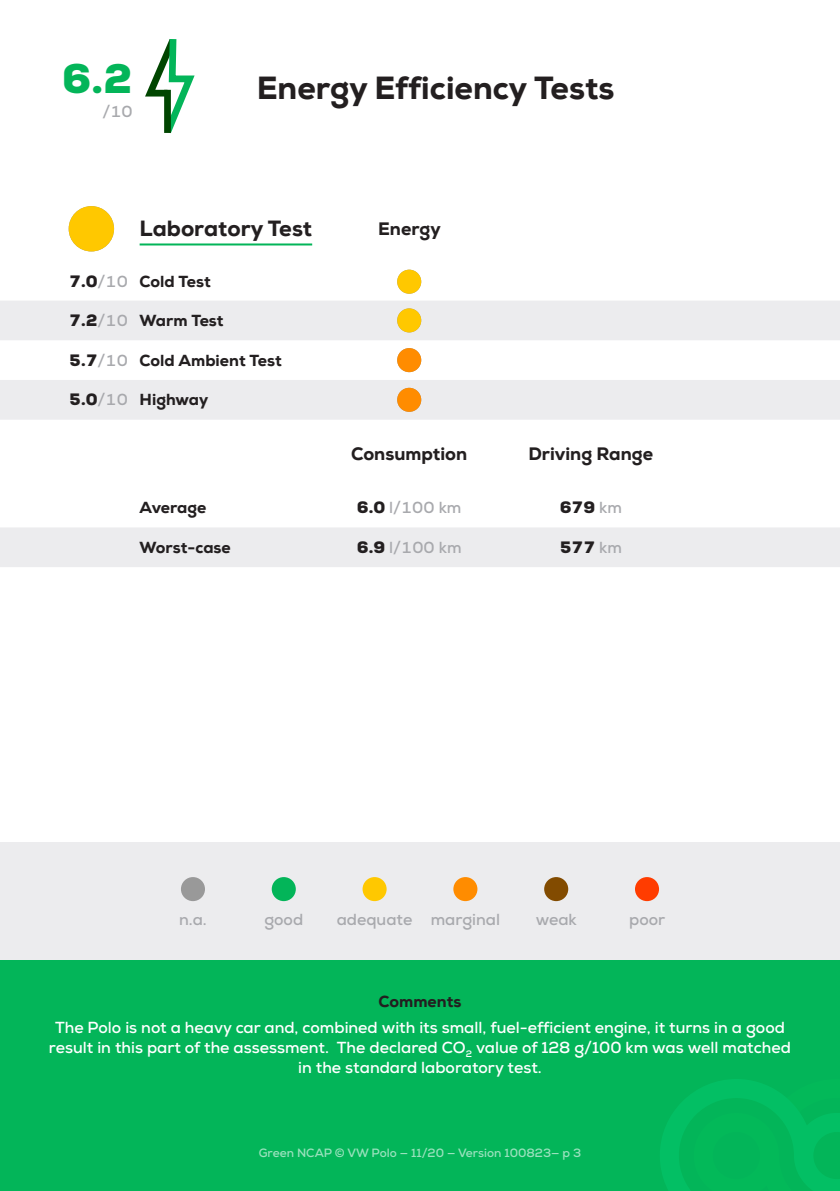
<style>
.page{position:relative;width:840px;height:1191px;background:#fff}
.page>*{position:absolute;margin:0;border:0;box-sizing:border-box;transform-origin:0 0}
.t1{font:900 40px "Nexa";color:#03b559}
.Testtitle{font:800 32px "Nexa";color:#231f20}
.TestSubtitle{font:800 22px "Nexa";color:#231f20}
.TestCategory{font:800 18px "Nexa";color:#231f20}
.CommentsBody{font:700 16px/20px "Nexa";color:#fff;text-align:center}
.t2{font:700 16px "Nexa";color:#a8a9ad}
.Testname{font:800 16px "Nexa";color:#231f20}
.t3{font:900 16px "Nexa";color:#231f20}
.CommentsTitle{font:800 16px "Nexa";color:#231f20}
.AdditionalInfo{font:700 12px "Nexa";color:#9ae1bd}
.s1{font-weight:700;color:#a8a9ad}
.s2{font-weight:900;color:#231f20}
</style>
<div class="page">
<div style="left:0;top:960px;width:839px;height:231px;background:#03b559"></div>
<div style="left:0;top:842px;width:839px;height:118px;background:#ececee"></div>
<svg style="left:660px;top:1079px;width:179px;height:112px"></svg>
<div style="left:181px;top:877px;width:24px;height:24px;background:#999;border-radius:50%"></div>
<div style="left:271px;top:877px;width:24px;height:24px;background:#03b559;border-radius:50%"></div>
<div style="left:362px;top:877px;width:24px;height:24px;background:#ffc800;border-radius:50%"></div>
<div style="left:453px;top:877px;width:24px;height:24px;background:#ff8c00;border-radius:50%"></div>
<div style="left:544px;top:877px;width:24px;height:24px;background:#824b00;border-radius:50%"></div>
<div style="left:634px;top:877px;width:24px;height:24px;background:#ff3c00;border-radius:50%"></div>
<svg style="left:145px;top:39px;width:50px;height:95px"></svg>
<div style="left:164px;top:90px;width:7px;height:43px;background:#004500"></div>
<svg style="left:0;top:301px;width:839px;height:266px"></svg>
<svg style="left:69px;top:206px;width:45px;height:45px;fill:#ffc800"></svg>
<hr style="left:139px;top:243px;width:173px;height:2px;background:#03b559">
<svg style="left:397px;top:270px;width:24px;height:24px"></svg>
<svg style="left:397px;top:308px;width:24px;height:24px"></svg>
<div style="left:397px;top:348px;width:24px;height:24px;background:#ff8c00"></div>
<svg style="left:397px;top:388px;width:24px;height:24px"></svg>
<div style="left:69px;top:431px;width:45px;height:45px;background:#fff;border-radius:50%"></div>
<p class="t1" style="left:62px;top:52px;width:73px">6.2</p>
<p class="t2" style="left:102px;top:101px;width:32px">/10</p>
<p class="Testtitle" style="left:257px;top:68px;width:359px">Energy Efficiency Tests</p>
<p class="TestSubtitle" style="left:139px;top:215px;width:174px">Laboratory Test</p>
<p class="TestCategory" style="left:378px;top:217px;width:64px">Energy</p>
<p class="t3" style="left:69px;top:271px;width:60px">7.0<span class="s1">/10</span></p>
<p class="Testname" style="left:139px;top:271px;width:73px">Cold Test</p>
<p class="t3" style="left:69px;top:310px;width:60px">7.2<span class="s1">/10</span></p>
<p class="Testname" style="left:139px;top:310px;width:85px">Warm Test</p>
<p class="t3" style="left:69px;top:349px;width:60px">5.7<span class="s1">/10</span></p>
<p class="Testname" style="left:139px;top:350px;width:143px">Cold Ambient Test</p>
<p class="t3" style="left:69px;top:389px;width:60px">5.0<span class="s1">/10</span></p>
<p class="Testname" style="left:139px;top:390px;width:70px">Highway</p>
<p class="TestCategory" style="left:351px;top:442px;width:117px">Consumption</p>
<p class="TestCategory" style="left:528px;top:442px;width:126px">Driving Range</p>
<p class="Testname" style="left:139px;top:497px;width:68px">Average</p>
<p class="t2" style="left:357px;top:497px;width:106px"><span class="s2">6.0</span> l/100 km</p>
<p class="t3" style="left:559px;top:497px;width:64px">679 <span class="s1">km</span></p>
<p class="Testname" style="left:139px;top:537px;width:93px">Worst-case</p>
<p class="t2" style="left:356px;top:537px;width:106px"><span class="s2">6.9</span> l/100 km</p>
<p class="t3" style="left:559px;top:536px;width:64px">577 <span class="s1">km</span></p>
<p class="t2" style="left:179px;top:909px;width:29px">n.a.</p>
<p class="t2" style="left:264px;top:909px;width:40px">good</p>
<p class="t2" style="left:336px;top:909px;width:165px">adequate marginal</p>
<p class="t2" style="left:535px;top:909px;width:43px">weak</p>
<p class="t2" style="left:628px;top:909px;width:38px">poor</p>
<p class="CommentsTitle" style="left:378px;top:991px;width:84px">Comments</p>
<p class="CommentsBody" style="left:49px;top:1017px;width:743px">The Polo is not a heavy car and, combined with its small, fuel-efficient engine, it turns in a good result in this part of the assessment. The declared CO<sub>2</sub> value of 128 g/100 km was well matched in the standard laboratory test.</p>
<p class="AdditionalInfo" style="left:258px;top:1145px;width:324px">Green NCAP © VW Polo — 11/20 — Version 100823— p 3</p>
</div>
